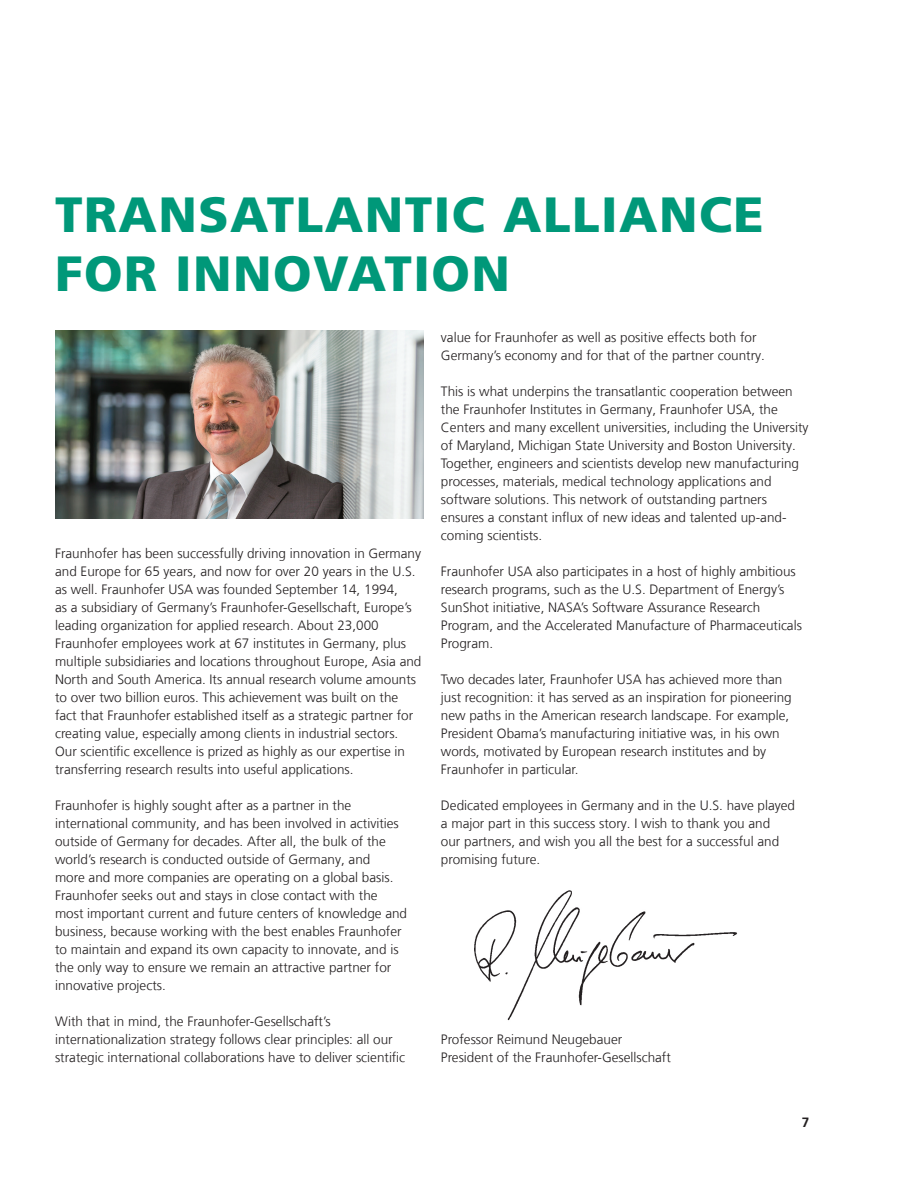
<style>
.page{position:relative;width:918px;height:1188px;background:#fff}
.page>*{position:absolute;margin:0;border:0;box-sizing:border-box;transform-origin:0 0}
.t1{font:900 49.5px/59.4px "Frutiger LT Com";letter-spacing:.03em;color:#009879}
.t2{font:300 13.5px/18px "Frutiger LT Com";color:#231f20}
.t3{font:700 13.5px "Frutiger LT Com";color:#231f20}
</style>
<div class="page">
<img style="left:55px;top:330px;width:368px;height:189px">
<img style="left:474px;top:890px;width:264px;height:131px">
<h1 class="t1" style="left:55px;top:185px;width:710px">TRANSATLANTIC ALLIANCE<br>FOR INNOVATION</h1>
<p class="t2" style="left:55px;top:544px;width:368px">Fraunhofer has been successfully driving innovation in Germany and Europe for 65 years, and now for over 20 years in the U.S. as well. Fraunhofer USA was founded September 14, 1994,<br>as a subsidiary of Germany’s Fraunhofer-Gesellschaft, Europe’s leading organization for applied research. About 23,000<br>Fraunhofer employees work at 67 institutes in Germany, plus multiple subsidiaries and locations throughout Europe, Asia and North and South America. Its annual research volume amounts to over two billion euros. This achievement was built on the fact that Fraunhofer established itself as a strategic partner for creating value, especially among clients in industrial sectors.<br>Our scientific excellence is prized as highly as our expertise in transferring research results into useful applications.</p>
<p class="t2" style="left:55px;top:796px;width:354px">Fraunhofer is highly sought after as a partner in the international community, and has been involved in activities outside of Germany for decades. After all, the bulk of the world’s research is conducted outside of Germany, and<br>more and more companies are operating on a global basis.<br>Fraunhofer seeks out and stays in close contact with the most important current and future centers of knowledge and business, because working with the best enables Fraunhofer to maintain and expand its own capacity to innovate, and is the only way to ensure we remain an attractive partner for innovative projects.</p>
<p class="t2" style="left:55px;top:1012px;width:352px">With that in mind, the Fraunhofer-Gesellschaft’s internationalization strategy follows clear principles: all our strategic international collaborations have to deliver scientific</p>
<p class="t2" style="left:441px;top:328px;width:326px">value for Fraunhofer as well as positive effects both for<br>Germany’s economy and for that of the partner country.</p>
<p class="t2" style="left:441px;top:382px;width:369px">This is what underpins the transatlantic cooperation between the Fraunhofer Institutes in Germany, Fraunhofer USA, the Centers and many excellent universities, including the University of Maryland, Michigan State University and Boston University.<br>Together, engineers and scientists develop new manufacturing processes, materials, medical technology applications and software solutions. This network of outstanding partners ensures a constant influx of new ideas and talented up-and&shy;coming scientists.</p>
<p class="t2" style="left:441px;top:562px;width:363px">Fraunhofer USA also participates in a host of highly ambitious research programs, such as the U.S. Department of Energy’s SunShot initiative, NASA’s Software Assurance Research Program, and the Accelerated Manufacture of Pharmaceuticals Program.</p>
<p class="t2" style="left:441px;top:670px;width:352px">Two decades later, Fraunhofer USA has achieved more than just recognition: it has served as an inspiration for pioneering new paths in the American research landscape. For example, President Obama’s manufacturing initiative was, in his own words, motivated by European research institutes and by Fraunhofer in particular.</p>
<p class="t2" style="left:441px;top:796px;width:356px">Dedicated employees in Germany and in the U.S. have played a major part in this success story. I wish to thank you and<br>our partners, and wish you all the best for a successful and promising future.</p>
<p class="t2" style="left:441px;top:1030px;width:232px">Professor Reimund Neugebauer<br>President of the Fraunhofer-Gesellschaft</p>
<p class="t3" style="left:802px;top:1114px;width:9px">7</p>
</div>
